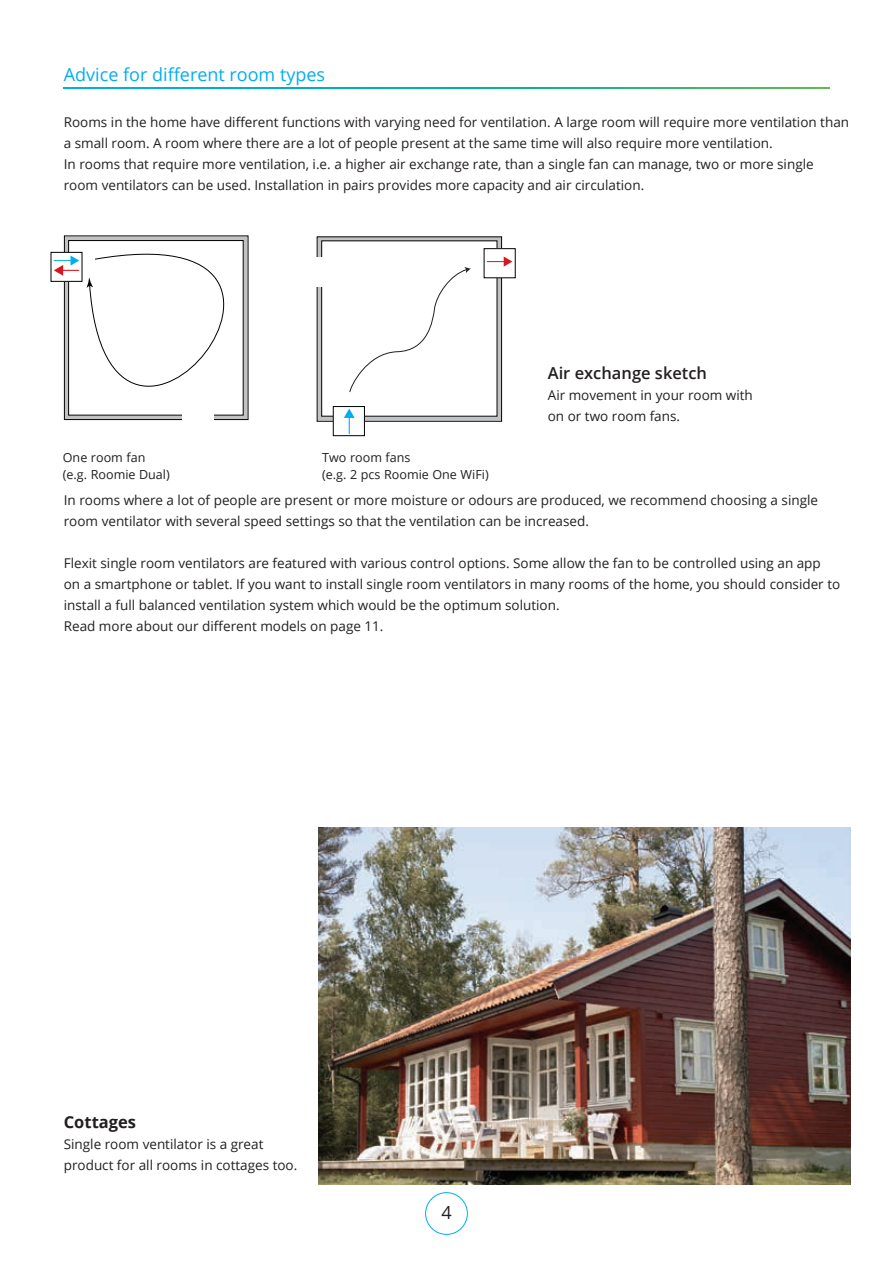
<style>
.page{position:relative;width:893px;height:1263px;background:#fff}
.page>*{position:absolute;margin:0;border:0;box-sizing:border-box;transform-origin:0 0}
.Overskrift_1{font:18px "Open Sans";color:#00aeef}
.t1{font:18px "Open Sans";color:#231f20}
.brosjyre__tekst_svar{font:600 16.5px "Open Sans";color:#231f20}
.brosjyre__tekst_svar-2{font:700 16.5px "Open Sans";color:#231f20}
.brosjyre__tekst_svar-3{font:13.5px/21px "Open Sans";color:#231f20}
.overskrift_2{font:12.6px "Open Sans";color:#231f20}
</style>
<div class="page">
<svg style="left:64px;top:88px;width:765px;height:1px"></svg>
<div style="left:425px;top:1192px;width:43px;height:43px;border:1px solid #00aeef;border-radius:50%"></div>
<div style="left:51px;top:252px;width:31px;height:30px;border:1px solid #000001"></div>
<svg style="left:54px;top:256px;width:25px;height:20px"></svg>
<svg style="left:87px;top:235px;width:162px;height:186px"></svg>
<div style="left:318px;top:237px;width:183px;height:183px;border:4px solid #c1c2c4"></div>
<div style="left:317px;top:236px;width:185px;height:186px;border:1px solid #000001"></div>
<div style="left:484px;top:249px;width:31px;height:29px;background:#fff"></div>
<div style="left:484px;top:248px;width:32px;height:30px;border:1px solid #000001"></div>
<div style="left:314px;top:257px;width:12px;height:30px;background:#fff"></div>
<svg style="left:487px;top:257px;width:25px;height:10px"></svg>
<div style="left:333px;top:406px;width:31px;height:30px;background:#fff"></div>
<div style="left:333px;top:406px;width:32px;height:30px;border:1px solid #000001"></div>
<svg style="left:344px;top:408px;width:11px;height:26px"></svg>
<svg style="left:349px;top:267px;width:122px;height:125px"></svg>
<img style="left:319px;top:827px;width:531px;height:357px">
<p class="Overskrift_1" style="left:64px;top:62px;width:263px">Advice for different room types</p>
<p class="brosjyre__tekst_svar-3" style="left:64px;top:112px;width:787px">Rooms in the home have different functions with varying need for ventilation. A large room will require more ventilation than a small room. A room where there are a lot of people present at the same time will also require more ventilation.</p>
<p class="brosjyre__tekst_svar-3" style="left:64px;top:154px;width:751px">In rooms that require more ventilation, i.e. a higher air exchange rate, than a single fan can manage, two or more single room ventilators can be used. Installation in pairs provides more capacity and air circulation.</p>
<p class="overskrift_2" style="left:63px;top:449px;width:84px">One room fan</p>
<p class="overskrift_2" style="left:63px;top:465px;width:108px">(e.g. Roomie Dual)</p>
<p class="overskrift_2" style="left:322px;top:449px;width:90px">Two room fans</p>
<p class="overskrift_2" style="left:322px;top:465px;width:168px">(e.g. 2 pcs Roomie One WiFi)</p>
<p class="brosjyre__tekst_svar" style="left:548px;top:362px;width:161px">Air exchange sketch</p>
<p class="brosjyre__tekst_svar-3" style="left:548px;top:385px;width:207px">Air movement in your room with</p>
<p class="brosjyre__tekst_svar-3" style="left:548px;top:406px;width:134px">on or two room fans.</p>
<p class="brosjyre__tekst_svar-3" style="left:64px;top:490px;width:756px">In rooms where a lot of people are present or more moisture or odours are produced, we recommend choosing a single room ventilator with several speed settings so that the ventilation can be increased.</p>
<p class="brosjyre__tekst_svar-3" style="left:64px;top:553px;width:778px">Flexit single room ventilators are featured with various control options. Some allow the fan to be controlled using an app on a smartphone or tablet. If you want to install single room ventilators in many rooms of the home, you should consider to install a full balanced ventilation system which would be the optimum solution.</p>
<p class="brosjyre__tekst_svar-3" style="left:64px;top:616px;width:321px">Read more about our different models on page 11.</p>
<p class="brosjyre__tekst_svar-2" style="left:64px;top:1111px;width:74px">Cottages</p>
<p class="brosjyre__tekst_svar-3" style="left:64px;top:1134px;width:235px">Single room ventilator is a great product for all rooms in cottages too.</p>
<p class="t1" style="left:441px;top:1200px;width:12px">4</p>
</div>
